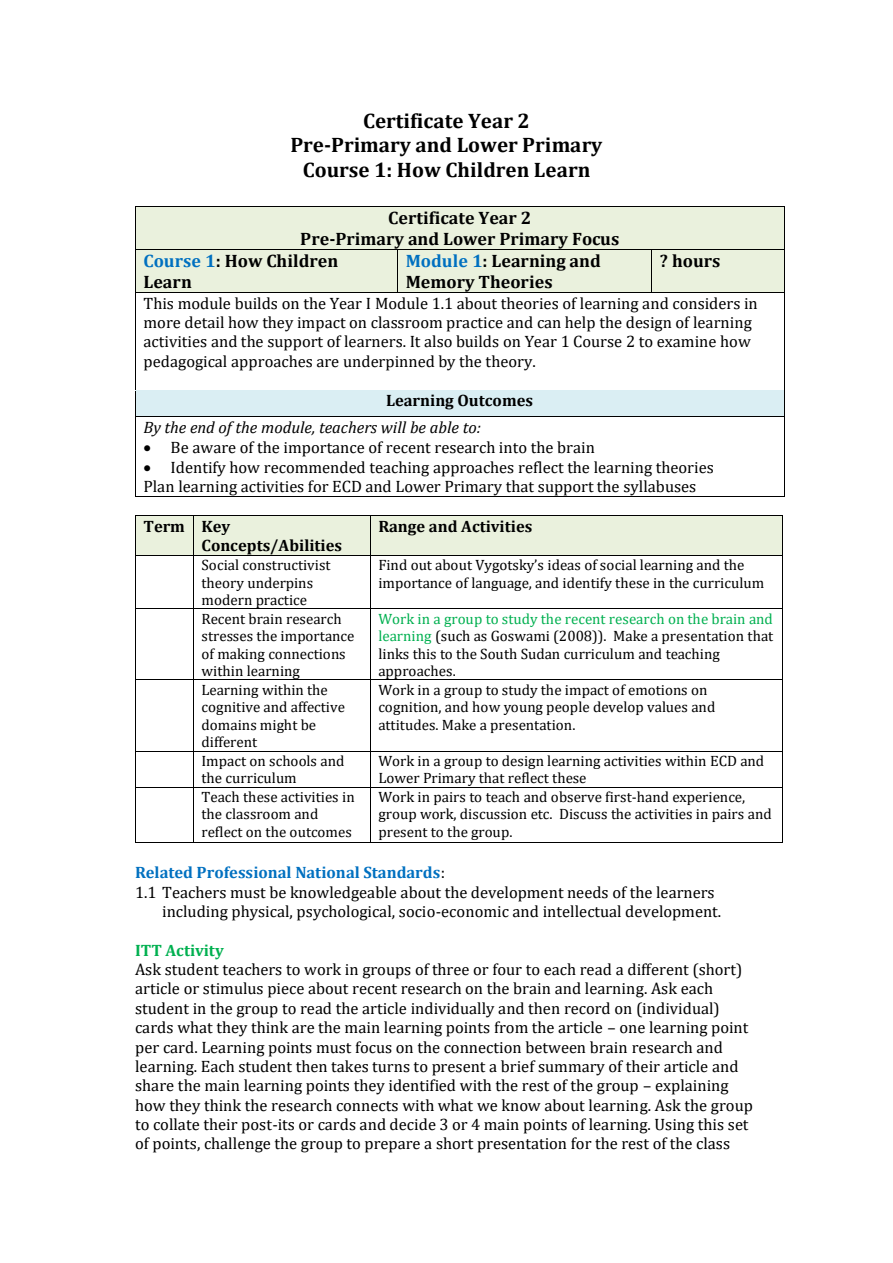
<style>
.page{position:relative;width:893px;height:1263px;background:#fff}
.page>*{position:absolute;margin:0;border:0;box-sizing:border-box;transform-origin:0 0}
.t1{font:700 21px/24.6px "Cambria";color:#000;text-align:center}
.t2{font:700 18px/21px "Cambria";color:#000}
.t3{font:16.5px/19.4px "Cambria";color:#000}
.t4{font:700 16.5px/19.2px "Cambria";letter-spacing:-.005em;color:#000}
.t5{font:italic 16.5px "Cambria";color:#000}
.t6{font:700 16.5px "Cambria";letter-spacing:-.005em;color:#0070c0}
.t7{font:700 16.5px "Cambria";color:#00b050}
.t8{font:15px/17.5px "Cambria";color:#000}
.s1{color:#0070c0}
.s2{color:#00b050}
.s3{font-weight:400;color:#000}
</style>
<div class="page">
<div style="left:136px;top:207px;width:648px;height:42px;background:#eaf1dd"></div>
<hr style="left:136px;top:206px;width:648px;height:1px;background:#000">
<hr style="left:135px;top:207px;width:1px;height:42px;background:#000">
<hr style="left:784px;top:207px;width:1px;height:42px;background:#000">
<div style="left:136px;top:250px;width:261px;height:43px;background:#eaf1dd"></div>
<div style="left:398px;top:250px;width:253px;height:43px;background:#eaf1dd"></div>
<div style="left:652px;top:250px;width:132px;height:43px;background:#eaf1dd"></div>
<hr style="left:136px;top:249px;width:261px;height:1px;background:#000">
<hr style="left:398px;top:249px;width:253px;height:1px;background:#000">
<hr style="left:652px;top:249px;width:132px;height:1px;background:#000">
<hr style="left:135px;top:250px;width:1px;height:43px;background:#000">
<hr style="left:397px;top:250px;width:1px;height:43px;background:#000">
<hr style="left:651px;top:250px;width:1px;height:43px;background:#000">
<hr style="left:784px;top:250px;width:1px;height:43px;background:#000">
<hr style="left:136px;top:293px;width:261px;height:1px;background:#000">
<hr style="left:398px;top:293px;width:253px;height:1px;background:#000">
<hr style="left:652px;top:293px;width:132px;height:1px;background:#000">
<hr style="left:135px;top:293px;width:1px;height:97px;background:#000">
<hr style="left:784px;top:293px;width:1px;height:97px;background:#000">
<div style="left:136px;top:391px;width:648px;height:25px;background:#daeef3"></div>
<hr style="left:136px;top:390px;width:648px;height:1px;background:#000">
<svg style="left:135px;top:390px;width:1px;height:27px"></svg>
<hr style="left:136px;top:416px;width:648px;height:1px;background:#000">
<svg style="left:784px;top:390px;width:1px;height:27px"></svg>
<hr style="left:135px;top:417px;width:1px;height:79px;background:#000">
<hr style="left:136px;top:496px;width:648px;height:1px;background:#000">
<hr style="left:784px;top:417px;width:1px;height:79px;background:#000">
<div style="left:136px;top:516px;width:57px;height:39px;background:#eaf1dd"></div>
<div style="left:194px;top:516px;width:176px;height:39px;background:#eaf1dd"></div>
<div style="left:370px;top:516px;width:411px;height:39px;background:#eaf1dd"></div>
<hr style="left:135px;top:516px;width:1px;height:39px;background:#000">
<hr style="left:193px;top:516px;width:1px;height:39px;background:#000">
<hr style="left:370px;top:516px;width:1px;height:39px;background:#000">
<hr style="left:781px;top:516px;width:1px;height:39px;background:#000">
<hr style="left:136px;top:555px;width:57px;height:1px;background:#000">
<hr style="left:194px;top:555px;width:176px;height:1px;background:#000">
<hr style="left:370px;top:555px;width:411px;height:1px;background:#000">
<hr style="left:135px;top:556px;width:1px;height:53px;background:#000">
<hr style="left:193px;top:556px;width:1px;height:53px;background:#000">
<hr style="left:370px;top:556px;width:1px;height:53px;background:#000">
<hr style="left:781px;top:556px;width:1px;height:53px;background:#000">
<hr style="left:136px;top:609px;width:57px;height:1px;background:#000">
<hr style="left:194px;top:609px;width:176px;height:1px;background:#000">
<hr style="left:370px;top:609px;width:411px;height:1px;background:#000">
<hr style="left:135px;top:609px;width:1px;height:71px;background:#000">
<hr style="left:193px;top:609px;width:1px;height:71px;background:#000">
<hr style="left:370px;top:609px;width:1px;height:71px;background:#000">
<hr style="left:781px;top:609px;width:1px;height:71px;background:#000">
<hr style="left:136px;top:680px;width:57px;height:1px;background:#000">
<hr style="left:194px;top:680px;width:176px;height:1px;background:#000">
<hr style="left:370px;top:680px;width:411px;height:1px;background:#000">
<hr style="left:135px;top:681px;width:1px;height:70px;background:#000">
<hr style="left:193px;top:681px;width:1px;height:70px;background:#000">
<hr style="left:370px;top:681px;width:1px;height:70px;background:#000">
<hr style="left:781px;top:681px;width:1px;height:70px;background:#000">
<hr style="left:136px;top:751px;width:57px;height:1px;background:#000">
<hr style="left:194px;top:751px;width:176px;height:1px;background:#000">
<hr style="left:370px;top:751px;width:411px;height:1px;background:#000">
<hr style="left:135px;top:752px;width:1px;height:35px;background:#000">
<hr style="left:193px;top:752px;width:1px;height:35px;background:#000">
<hr style="left:370px;top:752px;width:1px;height:35px;background:#000">
<hr style="left:781px;top:752px;width:1px;height:35px;background:#000">
<hr style="left:136px;top:787px;width:57px;height:1px;background:#000">
<hr style="left:194px;top:787px;width:176px;height:1px;background:#000">
<hr style="left:370px;top:787px;width:411px;height:1px;background:#000">
<hr style="left:135px;top:788px;width:1px;height:55px;background:#000">
<hr style="left:136px;top:843px;width:57px;height:1px;background:#000">
<hr style="left:193px;top:788px;width:1px;height:55px;background:#000">
<hr style="left:194px;top:843px;width:176px;height:1px;background:#000">
<hr style="left:370px;top:788px;width:1px;height:55px;background:#000">
<hr style="left:370px;top:843px;width:411px;height:1px;background:#000">
<hr style="left:781px;top:788px;width:1px;height:55px;background:#000">
<p class="t1" style="left:290px;top:108px;width:313px">Certificate Year 2<br>Pre-Primary and Lower Primary<br>Course 1: How Children Learn</p>
<p class="t2" style="left:388px;top:207px;width:145px">Certificate Year 2</p>
<p class="t2" style="left:300px;top:228px;width:320px">Pre-Primary and Lower Primary Focus</p>
<p class="t2" style="left:143px;top:250px;width:196px"><span class="s1">Course 1</span>: How Children</p>
<p class="t2" style="left:143px;top:271px;width:50px">Learn</p>
<p class="t2" style="left:405px;top:250px;width:196px"><span class="s1">Module 1</span>: Learning and<br>Memory Theories</p>
<p class="t2" style="left:660px;top:250px;width:62px">? hours</p>
<p class="t3" style="left:143px;top:293px;width:615px">This module builds on the Year I Module 1.1 about theories of learning and considers in more detail how they impact on classroom practice and can help the design of learning activities and the support of learners. It also builds on Year 1 Course 2 to examine how pedagogical approaches are underpinned by the theory.</p>
<p class="t4" style="left:386px;top:391px;width:148px">Learning Outcomes</p>
<p class="t5" style="left:143px;top:417px;width:339px">By the end of the module, teachers will be able to:</p>
<p class="t3" style="left:143px;top:437px;width:453px">• Be aware of the importance of recent research into the brain</p>
<p class="t3" style="left:143px;top:458px;width:572px">• Identify how recommended teaching approaches reflect the learning theories<br>Plan learning activities for ECD and Lower Primary that support the syllabuses</p>
<p class="t4" style="left:201px;top:516px;width:142px;text-indent:-58px">Term Key<br>Concepts/Abilities</p>
<p class="t4" style="left:378px;top:516px;width:155px">Range and Activities</p>
<p class="t8" style="left:201px;top:556px;width:131px">Social constructivist theory underpins modern practice</p>
<p class="t8" style="left:378px;top:556px;width:387px">Find out about Vygotsky’s ideas of social learning and the importance of language, and identify these in the curriculum</p>
<p class="t8" style="left:201px;top:609px;width:154px">Recent brain research stresses the importance of making connections within learning</p>
<p class="t8" style="left:378px;top:609px;width:396px"><span class="s2">Work in a group to study the recent research on the brain and learning</span> (such as Goswami (2008)). Make a presentation that links this to the South Sudan curriculum and teaching approaches.</p>
<p class="t8" style="left:201px;top:680px;width:145px">Learning within the cognitive and affective domains might be different</p>
<p class="t8" style="left:378px;top:680px;width:338px">Work in a group to study the impact of emotions on cognition, and how young people develop values and attitudes. Make a presentation.</p>
<p class="t8" style="left:201px;top:751px;width:144px">Impact on schools and the curriculum</p>
<p class="t8" style="left:378px;top:751px;width:387px">Work in a group to design learning activities within ECD and<br>Lower Primary that reflect these</p>
<p class="t8" style="left:201px;top:788px;width:155px">Teach these activities in the classroom and reflect on the outcomes</p>
<p class="t8" style="left:378px;top:788px;width:395px">Work in pairs to teach and observe first-hand experience, group work, discussion etc. Discuss the activities in pairs and present to the group.</p>
<p class="t6" style="left:135px;top:863px;width:311px">Related Professional National Standards<span class="s3">:</span></p>
<p class="t3" style="left:135px;top:882px;width:581px">1.1 Teachers must be knowledgeable about the development needs of the learners</p>
<p class="t3" style="left:162px;top:901px;width:560px">including physical, psychological, socio-economic and intellectual development.</p>
<p class="t7" style="left:135px;top:940px;width:90px">ITT Activity</p>
<p class="t3" style="left:135px;top:960px;width:619px">Ask student teachers to work in groups of three or four to each read a different (short) article or stimulus piece about recent research on the brain and learning. Ask each student in the group to read the article individually and then record on (individual) cards what they think are the main learning points from the article – one learning point per card. Learning points must focus on the connection between brain research and learning. Each student then takes turns to present a brief summary of their article and share the main learning points they identified with the rest of the group – explaining how they think the research connects with what we know about learning. Ask the group to collate their post-its or cards and decide 3 or 4 main points of learning. Using this set of points, challenge the group to prepare a short presentation for the rest of the class</p>
</div>
